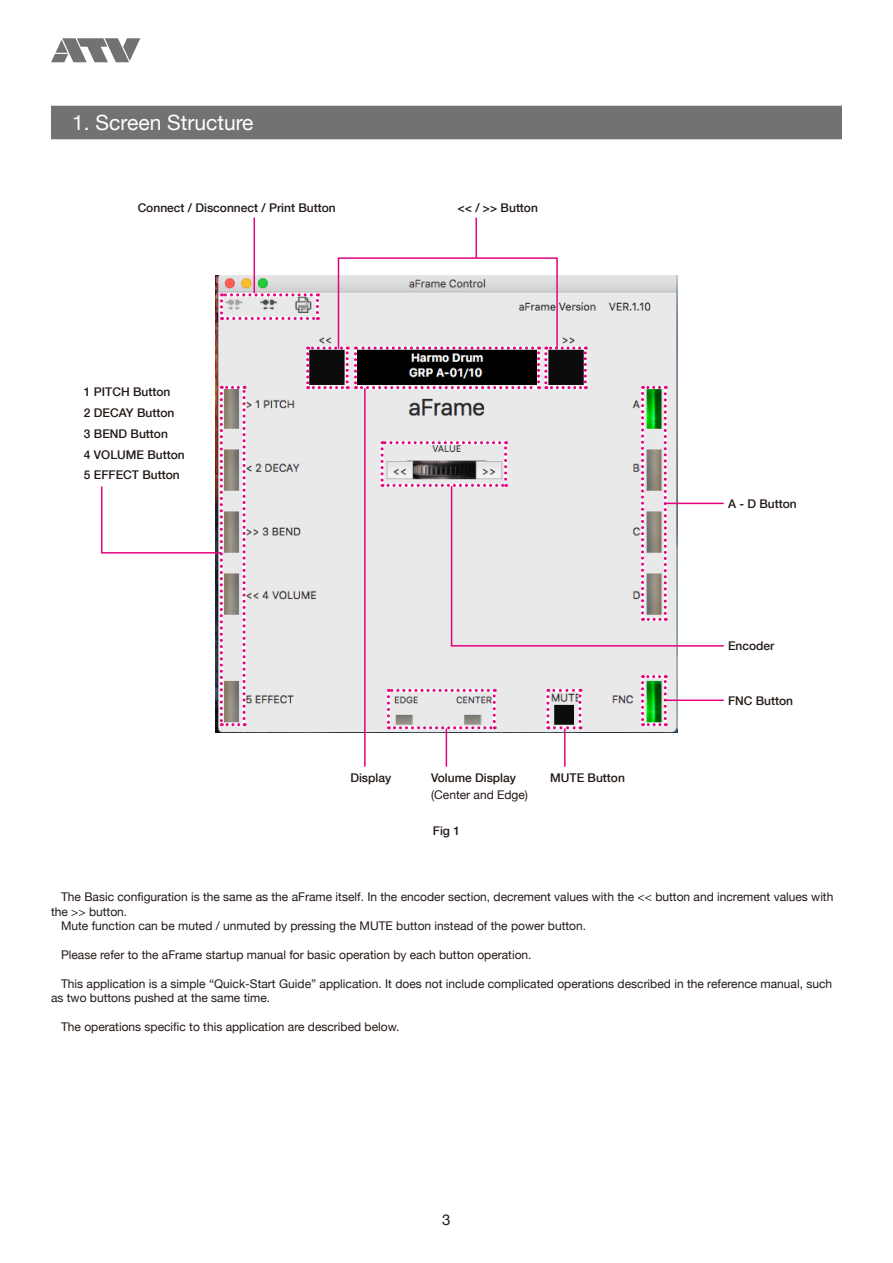
<style>
.page{position:relative;width:893px;height:1263px;background:#fff}
.page>*{position:absolute;margin:0;border:0;box-sizing:border-box;transform-origin:0 0}
.t1{font:21px "Helvetica Neue";color:#fff}
.t2{font:15px "Helvetica Neue";color:#231916}
.t3{font:12px/14.4px "Helvetica Neue";color:#231916}
.t4{font:500 12px/20.9px "Helvetica Neue";color:#231916}
</style>
<div class="page">
<div style="left:51px;top:106px;width:791px;height:33px;background:#727272"></div>
<svg style="left:51px;top:38px;width:89px;height:24px"></svg>
<img style="left:215px;top:276px;width:463px;height:456px">
<svg style="left:385px;top:687px;width:112px;height:44px;background:#deced7"></svg>
<svg style="left:545px;top:687px;width:38px;height:44px;background:#af99a5"></svg>
<svg style="left:219px;top:292px;width:101px;height:29px;background:#e0cad6"></svg>
<svg style="left:639px;top:673px;width:29px;height:55px;background:#91b08a"></svg>
<svg style="left:101px;top:384px;width:146px;height:344px"></svg>
<hr style="left:254px;top:218px;width:1px;height:75px;background:#e4007f">
<hr style="left:664px;top:699px;width:60px;height:2px;background:#e4007f">
<svg style="left:305px;top:345px;width:419px;height:302px;background:#d6d3d4"></svg>
<div style="left:338px;top:257px;width:220px;height:92px;border:1px solid #e4007f"></div>
<hr style="left:475px;top:218px;width:2px;height:40px;background:#e4007f">
<hr style="left:364px;top:388px;width:2px;height:379px;background:#e4007f">
<hr style="left:446px;top:728px;width:1px;height:39px;background:#e4007f">
<hr style="left:564px;top:728px;width:2px;height:39px;background:#e4007f">
<h1 class="t1" style="left:72px;top:105px;width:183px">1. Screen Structure</h1>
<p class="t4" style="left:138px;top:197px;width:200px">Connect / Disconnect / Print Button</p>
<p class="t4" style="left:458px;top:197px;width:82px">&lt;&lt; / &gt;&gt; Button</p>
<p class="t4" style="left:84px;top:381px;width:102px">1 PITCH Button<br>2 DECAY Button<br>3 BEND Button<br>4 VOLUME Button<br>5 EFFECT Button</p>
<p class="t4" style="left:350px;top:767px;width:42px">Display</p>
<p class="t4" style="left:431px;top:767px;width:86px">Volume Display</p>
<p class="t3" style="left:431px;top:786px;width:98px">(Center and Edge)</p>
<p class="t4" style="left:433px;top:820px;width:29px">Fig 1</p>
<p class="t4" style="left:550px;top:767px;width:76px">MUTE Button</p>
<p class="t4" style="left:728px;top:492px;width:70px">A - D Button</p>
<p class="t4" style="left:728px;top:635px;width:48px">Encoder</p>
<p class="t4" style="left:728px;top:689px;width:67px">FNC Button</p>
<p class="t3" style="left:61px;top:889px;width:774px">The Basic configuration is the same as the aFrame itself. In the encoder section, decrement values with the &lt;&lt; button and increment values with</p>
<p class="t3" style="left:51px;top:903px;width:78px">the &gt;&gt; button.</p>
<p class="t3" style="left:61px;top:918px;width:527px">Mute function can be muted / unmuted by pressing the MUTE button instead of the power button.</p>
<p class="t3" style="left:61px;top:946px;width:472px">Please refer to the aFrame startup manual for basic operation by each button operation.</p>
<p class="t3" style="left:51px;top:975px;width:783px;text-indent:10px">This application is a simple “Quick-Start Guide” application. It does not include complicated operations described in the reference manual, such as two buttons pushed at the same time.</p>
<p class="t3" style="left:61px;top:1018px;width:340px">The operations specific to this application are described below.</p>
<p class="t2" style="left:442px;top:1207px;width:10px">3</p>
</div>
